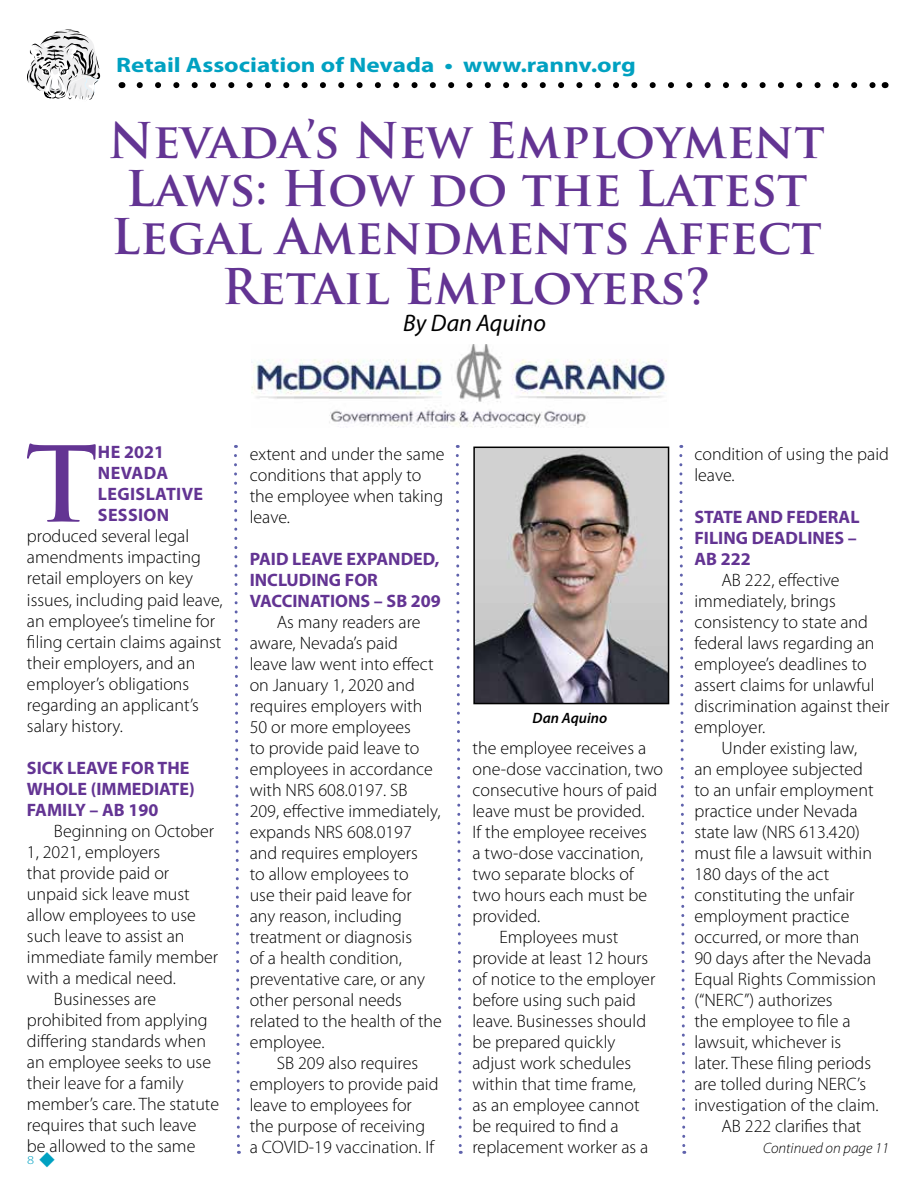
<style>
.page{position:relative;width:918px;height:1188px;background:#fff}
.page>*{position:absolute;margin:0;border:0;box-sizing:border-box;transform-origin:0 0}
.t1{font:700 101.7px "Trajan Pro";color:#633493}
.t2{font:700 48px/48.4px "Trajan Pro";color:#633493;text-align:center}
.t3{font:italic 24px "Myriad Pro";color:#000}
.t4{font:700 21px "Myriad Pro";color:#00a1c1;scale:1.2 1}
.t5{font:300 18px/21px "Myriad Pro";color:#000}
.t6{font:700 18px/21px "Myriad Pro";color:#633493}
.t7{font:700 18px/21px "Myriad Pro";letter-spacing:.02em;color:#633493}
.t8{font:italic 300 15px "Myriad Pro";color:#000}
.t9{font:italic 600 15px "Myriad Pro";color:#000}
.t10{font:300 12px "Myriad Pro";color:#00a1c1;scale:1.2 1}
</style>
<div class="page">
<svg style="left:27px;top:29px;width:73px;height:71px"></svg>
<svg style="left:140px;top:82px;width:736px;height:6px"></svg>
<svg style="left:234px;top:445px;width:7px;height:709px"></svg>
<svg style="left:455px;top:445px;width:8px;height:709px"></svg>
<svg style="left:679px;top:445px;width:8px;height:709px"></svg>
<img style="left:251px;top:345px;width:416px;height:83px">
<img style="left:476px;top:450px;width:190px;height:251px">
<div style="left:473px;top:447px;width:196px;height:257px;border:2px solid #000"></div>
<p class="t4" style="left:116px;top:51px;width:435px">Retail Association of Nevada • www.rannv.org</p>
<h2 class="t2" style="left:108px;top:117px;width:718px">Nevada’s New Employment<br>Laws: How do the Latest<br>Legal Amendments Affect<br>Retail Employers?</h2>
<h3 class="t3" style="left:403px;top:308px;width:144px">By Dan Aquino</h3>
<h1 class="t1" style="left:26px;top:421px;width:74px">T</h1>
<p class="t7" style="left:98px;top:441px;width:107px">HE 2021<br>NEVADA<br>LEGISLATIVE<br>SESSION</p>
<p class="t5" style="left:27px;top:526px;width:197px">produced several legal amendments impacting retail employers on key issues, including paid leave, an employee’s timeline for filing certain claims against their employers, and an employer’s obligations regarding an applicant’s salary history.</p>
<p class="t6" style="left:27px;top:756px;width:169px">SICK LEAVE FOR THE<br>WHOLE (IMMEDIATE)<br>FAMILY – AB 190</p>
<p class="t5" style="left:54px;top:820px;width:162px">Beginning on October</p>
<p class="t5" style="left:27px;top:841px;width:135px">1, 2021, employers</p>
<p class="t5" style="left:27px;top:862px;width:144px">that provide paid or</p>
<p class="t5" style="left:27px;top:883px;width:164px">unpaid sick leave must</p>
<p class="t5" style="left:27px;top:904px;width:170px">allow employees to use</p>
<p class="t5" style="left:27px;top:925px;width:159px">such leave to assist an</p>
<p class="t5" style="left:27px;top:946px;width:193px">immediate family member</p>
<p class="t5" style="left:27px;top:967px;width:150px">with a medical need.</p>
<p class="t5" style="left:54px;top:988px;width:104px">Businesses are</p>
<p class="t5" style="left:27px;top:1009px;width:182px">prohibited from applying</p>
<p class="t5" style="left:27px;top:1030px;width:180px">differing standards when</p>
<p class="t5" style="left:27px;top:1051px;width:186px">an employee seeks to use</p>
<p class="t5" style="left:27px;top:1072px;width:158px">their leave for a family</p>
<p class="t5" style="left:27px;top:1093px;width:194px">member’s care. The statute</p>
<p class="t5" style="left:27px;top:1114px;width:171px">requires that such leave</p>
<p class="t5" style="left:27px;top:1135px;width:170px">be allowed to the same</p>
<p class="t10" style="left:27px;top:1153px;width:25px">8 ◆</p>
<p class="t5" style="left:250px;top:444px;width:196px">extent and under the same conditions that apply to the employee when taking leave.</p>
<p class="t6" style="left:250px;top:548px;width:193px">PAID LEAVE EXPANDED,<br>INCLUDING FOR<br>VACCINATIONS – SB 209</p>
<p class="t5" style="left:250px;top:612px;width:194px;text-indent:27px">As many readers are aware, Nevada’s paid<br>leave law went into effect on January 1, 2020 and requires employers with<br>50 or more employees<br>to provide paid leave to employees in accordance with NRS 608.0197. SB<br>209, effective immediately, expands NRS 608.0197 and requires employers<br>to allow employees to<br>use their paid leave for<br>any reason, including treatment or diagnosis<br>of a health condition, preventative care, or any other personal needs related to the health of the employee.</p>
<p class="t5" style="left:250px;top:1053px;width:190px;text-indent:27px">SB 209 also requires employers to provide paid leave to employees for the purpose of receiving<br>a COVID-19 vaccination. If</p>
<p class="t9" style="left:533px;top:709px;width:76px">Dan Aquino</p>
<p class="t5" style="left:472px;top:737px;width:175px">the employee receives a</p>
<p class="t5" style="left:472px;top:758px;width:192px">one-dose vaccination, two</p>
<p class="t5" style="left:472px;top:779px;width:186px">consecutive hours of paid</p>
<p class="t5" style="left:472px;top:800px;width:174px">leave must be provided.</p>
<p class="t5" style="left:472px;top:821px;width:176px">If the employee receives</p>
<p class="t5" style="left:472px;top:842px;width:172px">a two-dose vaccination,</p>
<p class="t5" style="left:472px;top:863px;width:163px">two separate blocks of</p>
<p class="t5" style="left:472px;top:885px;width:176px">two hours each must be</p>
<p class="t5" style="left:472px;top:906px;width:69px">provided.</p>
<p class="t5" style="left:499px;top:927px;width:120px">Employees must</p>
<p class="t5" style="left:472px;top:948px;width:177px">provide at least 12 hours</p>
<p class="t5" style="left:472px;top:969px;width:184px">of notice to the employer</p>
<p class="t5" style="left:472px;top:990px;width:165px">before using such paid</p>
<p class="t5" style="left:472px;top:1011px;width:175px">leave. Businesses should</p>
<p class="t5" style="left:472px;top:1032px;width:144px">be prepared quickly</p>
<p class="t5" style="left:472px;top:1053px;width:160px">adjust work schedules</p>
<p class="t5" style="left:472px;top:1074px;width:165px">within that time frame,</p>
<p class="t5" style="left:472px;top:1095px;width:169px">as an employee cannot</p>
<p class="t5" style="left:472px;top:1116px;width:148px">be required to find a</p>
<p class="t5" style="left:472px;top:1137px;width:177px">replacement worker as a</p>
<p class="t5" style="left:694px;top:444px;width:196px">condition of using the paid leave.</p>
<p class="t6" style="left:694px;top:506px;width:167px">STATE AND FEDERAL<br>FILING DEADLINES –<br>AB 222</p>
<p class="t5" style="left:721px;top:570px;width:120px">AB 222, effective</p>
<p class="t5" style="left:694px;top:591px;width:143px">immediately, brings</p>
<p class="t5" style="left:694px;top:612px;width:175px">consistency to state and</p>
<p class="t5" style="left:694px;top:633px;width:182px">federal laws regarding an</p>
<p class="t5" style="left:694px;top:654px;width:174px">employee’s deadlines to</p>
<p class="t5" style="left:694px;top:675px;width:182px">assert claims for unlawful</p>
<p class="t5" style="left:694px;top:696px;width:197px">discrimination against their</p>
<p class="t5" style="left:694px;top:717px;width:72px">employer.</p>
<p class="t5" style="left:721px;top:738px;width:137px">Under existing law,</p>
<p class="t5" style="left:694px;top:759px;width:170px">an employee subjected</p>
<p class="t5" style="left:694px;top:780px;width:181px">to an unfair employment</p>
<p class="t5" style="left:694px;top:801px;width:165px">practice under Nevada</p>
<p class="t5" style="left:694px;top:822px;width:167px">state law (NRS 613.420)</p>
<p class="t5" style="left:694px;top:843px;width:179px">must file a lawsuit within</p>
<p class="t5" style="left:694px;top:864px;width:136px">180 days of the act</p>
<p class="t5" style="left:694px;top:885px;width:162px">constituting the unfair</p>
<p class="t5" style="left:694px;top:906px;width:156px">employment practice</p>
<p class="t5" style="left:694px;top:927px;width:167px">occurred, or more than</p>
<p class="t5" style="left:694px;top:948px;width:178px">90 days after the Nevada</p>
<p class="t5" style="left:694px;top:969px;width:183px">Equal Rights Commission</p>
<p class="t5" style="left:694px;top:990px;width:140px">(“NERC”) authorizes</p>
<p class="t5" style="left:694px;top:1011px;width:158px">the employee to file a</p>
<p class="t5" style="left:694px;top:1032px;width:148px">lawsuit, whichever is</p>
<p class="t5" style="left:694px;top:1053px;width:178px">later. These filing periods</p>
<p class="t5" style="left:694px;top:1074px;width:173px">are tolled during NERC’s</p>
<p class="t5" style="left:694px;top:1095px;width:186px">investigation of the claim.</p>
<p class="t5" style="left:721px;top:1116px;width:142px">AB 222 clarifies that</p>
<p class="t8" style="left:763px;top:1140px;width:128px">Continued on page 11</p>
</div>
